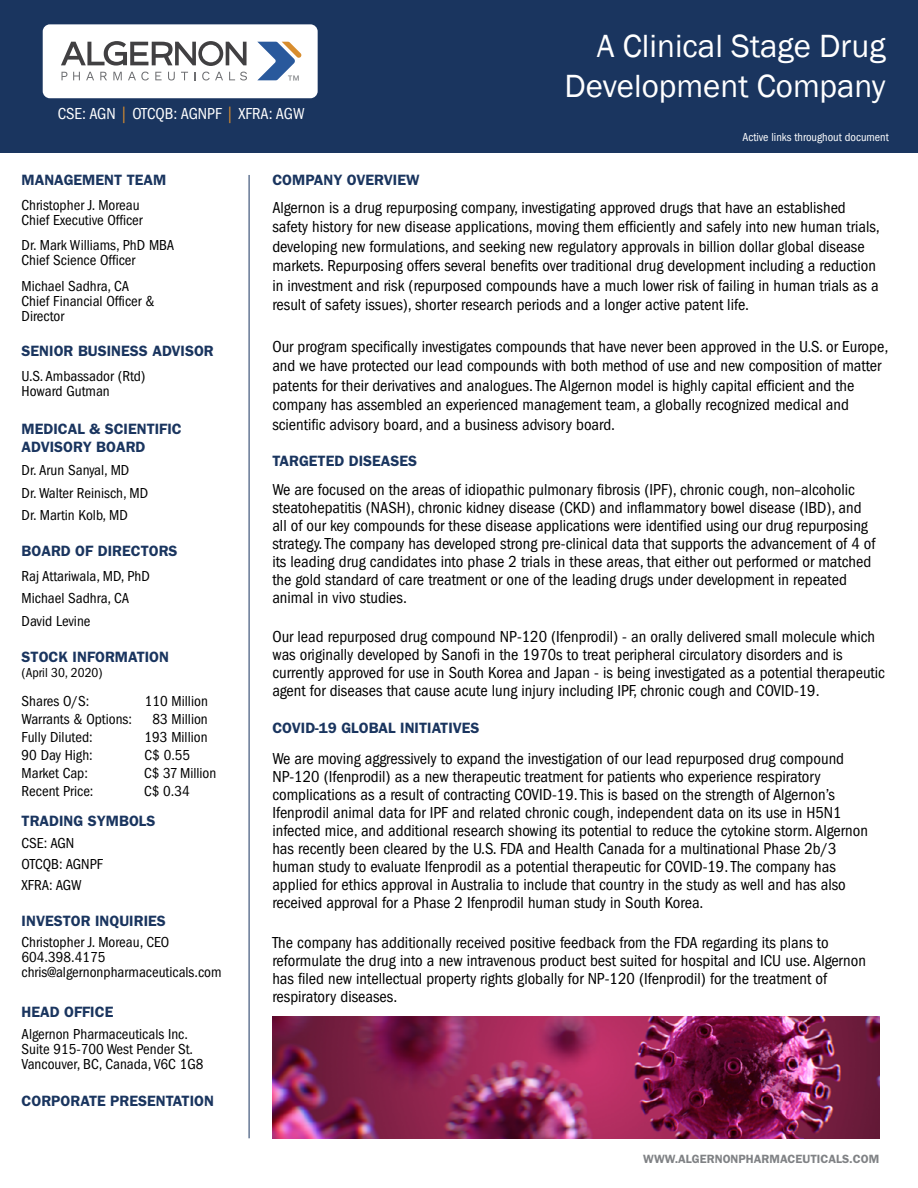
<style>
.page{position:relative;width:918px;height:1188px;background:#fff}
.page>*{position:absolute;margin:0;border:0;box-sizing:border-box;transform-origin:0 0}
.t1{font:33px/39.6px "Franklin Gothic";color:#fff;text-align:right}
.t2{font:condensed 16.5px/18px "Franklin Gothic";color:#000}
.t3{font:condensed 16.5px "Franklin Gothic";color:#fff}
.t4{font:condensed 15px/15px "Franklin Gothic";color:#000}
.t5{font:600 15px/18px "Franklin Gothic";color:#1a355f}
.t6{font:condensed 13.5px "Franklin Gothic";color:#000}
.t7{font:600 12px "Franklin Gothic";color:#808285}
.t8{font:condensed 12px "Franklin Gothic";color:#fff}
.s1{color:#d88d2f}
</style>
<div class="page">
<div style="left:0;top:0;width:918px;height:153px;background:#1a355f"></div>
<div style="left:43px;top:24px;width:275px;height:74px;background:#fff;border-radius:7px"></div>
<svg style="left:62px;top:72px;width:5px;height:8px"></svg>
<svg style="left:73px;top:72px;width:7px;height:8px"></svg>
<svg style="left:86px;top:72px;width:8px;height:8px"></svg>
<svg style="left:100px;top:72px;width:7px;height:8px"></svg>
<svg style="left:113px;top:72px;width:9px;height:8px"></svg>
<svg style="left:128px;top:72px;width:21px;height:8px"></svg>
<svg style="left:155px;top:72px;width:7px;height:8px"></svg>
<svg style="left:168px;top:72px;width:7px;height:8px"></svg>
<svg style="left:181px;top:72px;width:7px;height:8px"></svg>
<svg style="left:202px;top:72px;width:21px;height:8px"></svg>
<svg style="left:229px;top:72px;width:18px;height:8px"></svg>
<svg style="left:61px;top:41px;width:186px;height:25px"></svg>
<svg style="left:257px;top:42px;width:45px;height:39px"></svg>
<hr style="left:249px;top:175px;width:1px;height:963px;background:#1a355f">
<img style="left:273px;top:1016px;width:607px;height:122px">
<p class="t3" style="left:58px;top:104px;width:248px">CSE: AGN <span class="s1">|</span> OTCQB: AGNPF <span class="s1">|</span> XFRA: AGW</p>
<p class="t5" style="left:22px;top:171px;width:146px">MANAGEMENT TEAM</p>
<p class="t5" style="left:272px;top:171px;width:149px">COMPANY OVERVIEW</p>
<h1 class="t1" style="left:565px;top:27px;width:323px">A Clinical Stage Drug<br>Development Company</h1>
<p class="t8" style="left:743px;top:130px;width:148px">Active links throughout document</p>
<p class="t4" style="left:22px;top:197px;width:123px">Christopher J. Moreau<br>Chief Executive Officer</p>
<p class="t4" style="left:22px;top:238px;width:154px">Dr. Mark Williams, PhD MBA<br>Chief Science Officer</p>
<p class="t4" style="left:22px;top:278px;width:134px">Michael Sadhra, CA<br>Chief Financial Officer &amp;<br>Director</p>
<p class="t5" style="left:22px;top:342px;width:194px">SENIOR BUSINESS ADVISOR</p>
<p class="t4" style="left:22px;top:369px;width:125px">U.S. Ambassador (Rtd)<br>Howard Gutman</p>
<p class="t5" style="left:22px;top:420px;width:162px">MEDICAL &amp; SCIENTIFIC<br>ADVISORY BOARD</p>
<p class="t4" style="left:22px;top:459px;width:128px;line-height:22.5px">Dr. Arun Sanyal, MD<br>Dr. Walter Reinisch, MD<br>Dr. Martin Kolb, MD</p>
<p class="t5" style="left:22px;top:542px;width:158px">BOARD OF DIRECTORS</p>
<p class="t4" style="left:22px;top:565px;width:130px;line-height:22.5px">Raj Attariwala, MD, PhD<br>Michael Sadhra, CA<br>David Levine</p>
<p class="t5" style="left:22px;top:648px;width:149px">STOCK INFORMATION</p>
<p class="t6" style="left:22px;top:665px;width:83px">(April 30, 2020)</p>
<p class="t4" style="left:22px;top:693px;width:69px">Shares O/S:</p>
<p class="t4" style="left:145px;top:693px;width:65px">110 Million</p>
<p class="t4" style="left:22px;top:711px;width:112px">Warrants &amp; Options:</p>
<p class="t4" style="left:153px;top:711px;width:57px">83 Million</p>
<p class="t4" style="left:22px;top:729px;width:73px">Fully Diluted:</p>
<p class="t4" style="left:145px;top:729px;width:65px">193 Million</p>
<p class="t4" style="left:22px;top:747px;width:73px">90 Day High:</p>
<p class="t4" style="left:145px;top:747px;width:47px">C$ 0.55</p>
<p class="t4" style="left:22px;top:765px;width:68px">Market Cap:</p>
<p class="t4" style="left:144px;top:765px;width:74px">C$ 37 Million</p>
<p class="t4" style="left:22px;top:783px;width:73px">Recent Price:</p>
<p class="t4" style="left:144px;top:783px;width:47px">C$ 0.34</p>
<p class="t5" style="left:22px;top:812px;width:135px">TRADING SYMBOLS</p>
<p class="t4" style="left:22px;top:833px;width:83px;line-height:21px">CSE: AGN<br>OTCQB: AGNPF<br>XFRA: AGW</p>
<p class="t5" style="left:22px;top:911px;width:146px">INVESTOR INQUIRIES</p>
<p class="t4" style="left:22px;top:935px;width:202px">Christopher J. Moreau, CEO<br>604.398.4175 chris@algernonpharmaceuticals.com</p>
<p class="t5" style="left:22px;top:1003px;width:93px">HEAD OFFICE</p>
<p class="t4" style="left:22px;top:1027px;width:183px">Algernon Pharmaceuticals Inc.<br>Suite 915-700 West Pender St.<br>Vancouver, BC, Canada, V6C 1G8</p>
<p class="t5" style="left:22px;top:1092px;width:194px">CORPORATE PRESENTATION</p>
<p class="t2" style="left:272px;top:198px;width:609px;line-height:19.5px">Algernon is a drug repurposing company, investigating approved drugs that have an established safety history for new disease applications, moving them efficiently and safely into new human trials, developing new formulations, and seeking new regulatory approvals in billion dollar global disease markets. Repurposing offers several benefits over traditional drug development including a reduction in investment and risk (repurposed compounds have a much lower risk of failing in human trials as a result of safety issues), shorter research periods and a longer active patent life.</p>
<p class="t2" style="left:272px;top:337px;width:617px;line-height:19.5px">Our program specifically investigates compounds that have never been approved in the U.S. or Europe, and we have protected our lead compounds with both method of use and new composition of matter patents for their derivatives and analogues. The Algernon model is highly capital efficient and the company has assembled an experienced management team, a globally recognized medical and scientific advisory board, and a business advisory board.</p>
<p class="t5" style="left:272px;top:452px;width:146px">TARGETED DISEASES</p>
<p class="t2" style="left:272px;top:480px;width:605px">We are focused on the areas of idiopathic pulmonary fibrosis (IPF), chronic cough, non–alcoholic steatohepatitis (NASH), chronic kidney disease (CKD) and inflammatory bowel disease (IBD), and all of our key compounds for these disease applications were identified using our drug repurposing strategy. The company has developed strong pre-clinical data that supports the advancement of 4 of its leading drug candidates into phase 2 trials in these areas, that either out performed or matched the gold standard of care treatment or one of the leading drugs under development in repeated animal in vivo studies.</p>
<p class="t2" style="left:272px;top:628px;width:614px">Our lead repurposed drug compound NP-120 (Ifenprodil) - an orally delivered small molecule which was originally developed by Sanofi in the 1970s to treat peripheral circulatory disorders and is currently approved for use in South Korea and Japan - is being investigated as a potential therapeutic agent for diseases that cause acute lung injury including IPF, chronic cough and COVID-19.</p>
<p class="t5" style="left:272px;top:719px;width:209px">COVID-19 GLOBAL INITIATIVES</p>
<p class="t2" style="left:272px;top:750px;width:597px">We are moving aggressively to expand the investigation of our lead repurposed drug compound NP-120 (Ifenprodil) as a new therapeutic treatment for patients who experience respiratory complications as a result of contracting COVID-19. This is based on the strength of Algernon’s Ifenprodil animal data for IPF and related chronic cough, independent data on its use in H5N1 infected mice, and additional research showing its potential to reduce the cytokine storm. Algernon has recently been cleared by the U.S. FDA and Health Canada for a multinational Phase 2b/3 human study to evaluate Ifenprodil as a potential therapeutic for COVID-19. The company has applied for ethics approval in Australia to include that country in the study as well and has also received approval for a Phase 2 Ifenprodil human study in South Korea.</p>
<p class="t2" style="left:272px;top:933px;width:595px">The company has additionally received positive feedback from the FDA regarding its plans to reformulate the drug into a new intravenous product best suited for hospital and ICU use. Algernon has filed new intellectual property rights globally for NP-120 (Ifenprodil) for the treatment of respiratory diseases.</p>
<p class="t7" style="left:643px;top:1152px;width:238px">WWW.ALGERNONPHARMACEUTICALS.COM</p>
</div>
